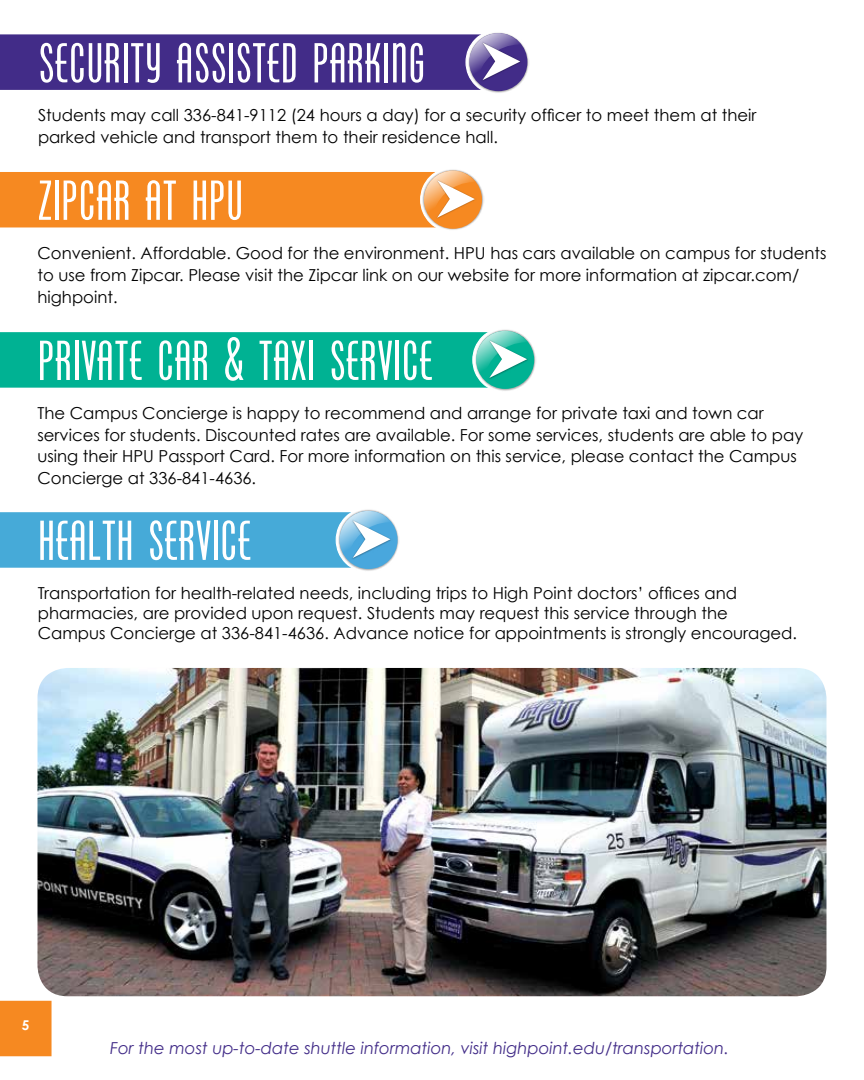
<style>
.page{position:relative;width:864px;height:1080px;background:#fff}
.page>*{position:absolute;margin:0;border:0;box-sizing:border-box;transform-origin:0 0}
.t1{font:52.5px "Cg Phenix American";color:#fff}
.t2{font:16.5px/21.6px "Century Gothic";color:#000}
.t3{font:italic 16.5px "Century Gothic";color:#422c88}
.t4{font:700 13.5px "Century Gothic";color:#fff}
.s1{font-size:57px}
</style>
<div class="page">
<div style="left:0;top:34px;width:498px;height:56px;background:#422c88"></div>
<div style="left:0;top:332px;width:518px;height:56px;background:#00b293"></div>
<div style="left:0;top:172px;width:453px;height:55px;background:#f68921"></div>
<div style="left:0;top:512px;width:369px;height:56px;background:#46aad8"></div>
<img style="left:38px;top:668px;width:788px;height:328px">
<div style="left:0;top:1001px;width:52px;height:55px;background:#f68921"></div>
<svg style="left:465px;top:32px;width:64px;height:61px"></svg>
<svg style="left:336px;top:509px;width:63px;height:62px"></svg>
<svg style="left:420px;top:169px;width:64px;height:61px"></svg>
<svg style="left:472px;top:329px;width:64px;height:62px"></svg>
<h1 class="t1" style="left:38px;top:32px;width:389px">SECURITY ASSISTED PARKING</h1>
<p class="t2" style="left:38px;top:104px;width:720px">Students may call 336-841-9112 (24 hours a day) for a security officer to meet them at their parked vehicle and transport them to their residence hall.</p>
<h1 class="t1" style="left:38px;top:170px;width:207px">ZIPCAR AT HPU</h1>
<p class="t2" style="left:38px;top:242px;width:791px">Convenient. Affordable. Good for the environment. HPU has cars available on campus for students to use from Zipcar. Please visit the Zipcar link on our website for more information at zipcar.com/ highpoint.</p>
<h1 class="t1" style="left:38px;top:330px;width:397px">PRIVATE CAR <span class="s1">&amp;</span> TAXI SERVICE</h1>
<p class="t2" style="left:38px;top:402px;width:767px">The Campus Concierge is happy to recommend and arrange for private taxi and town car services for students. Discounted rates are available. For some services, students are able to pay using their HPU Passport Card. For more information on this service, please contact the Campus Concierge at 336-841-4636.</p>
<h1 class="t1" style="left:38px;top:510px;width:215px">HEALTH SERVICE</h1>
<p class="t2" style="left:38px;top:583px;width:761px;line-height:19.8px">Transportation for health-related needs, including trips to High Point doctors’ offices and pharmacies, are provided upon request. Students may request this service through the<br>Campus Concierge at 336-841-4636. Advance notice for appointments is strongly encouraged.</p>
<p class="t4" style="left:22px;top:1017px;width:9px">5</p>
<p class="t3" style="left:110px;top:1038px;width:620px">For the most up-to-date shuttle information, visit highpoint.edu/transportation.</p>
</div>
